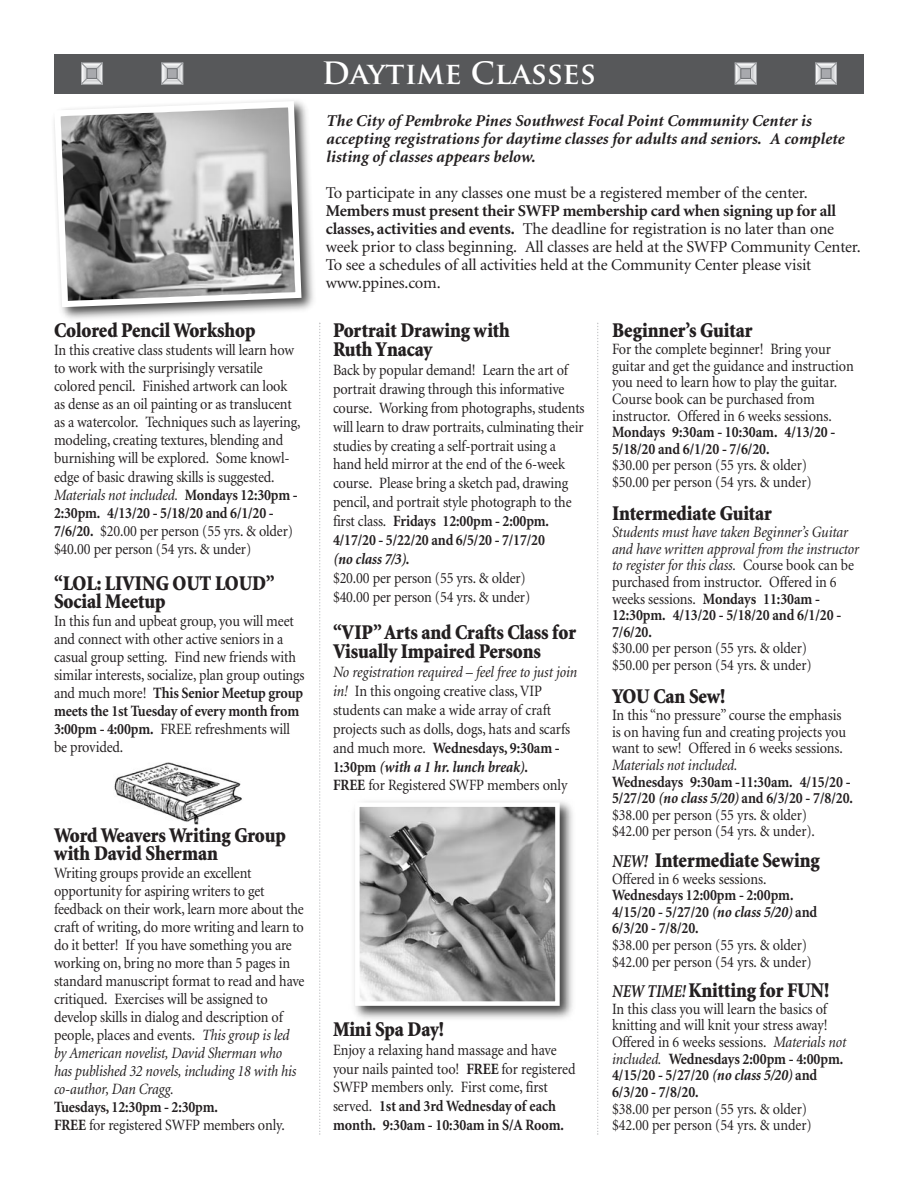
<style>
.page{position:relative;width:918px;height:1188px;background:#fff}
.page>*{position:absolute;margin:0;border:0;box-sizing:border-box;transform-origin:0 0}
.t1{font:700 30px "Trajan Pro";color:#fff}
.t2{font:900 21px/18px "Minion";letter-spacing:-.005em;color:#231f20;scale:.9 1}
.t3{font:16.5px/18px "Minion";letter-spacing:-.01em;color:#231f20}
.t4{font:italic 700 16.5px/18px "Minion";color:#231f20}
.t5{font:15.75px/18px "Minion";letter-spacing:-.01em;color:#231f20;scale:.9 1}
.t6{font:700 15.75px/16.6px "Minion";letter-spacing:-.005em;color:#231f20;scale:.9 1}
.t7{font:italic 15.75px/16.6px "Minion";letter-spacing:-.005em;color:#231f20;scale:.9 1}
.s1{font-style:italic}
.s2{font-weight:700}
.s3{font-weight:700;font-style:italic}
.s4{font-style:normal}
.s5{font-weight:700;font-style:normal}
.s6{font-weight:700;font-style:italic;font-size:18px}
</style>
<div class="page">
<img style="left:114px;top:762px;width:128px;height:62px">
<div style="left:54px;top:54px;width:810px;height:39px;background:#57585a"></div>
<svg style="left:81px;top:63px;width:22px;height:21px"></svg>
<svg style="left:161px;top:63px;width:23px;height:21px"></svg>
<svg style="left:734px;top:63px;width:23px;height:21px"></svg>
<svg style="left:815px;top:63px;width:22px;height:21px"></svg>
<img style="left:62px;top:109px;width:259px;height:215px">
<svg style="left:54px;top:100px;width:251px;height:210px"></svg>
<svg style="left:319px;top:323px;width:1px;height:812px"></svg>
<svg style="left:597px;top:323px;width:1px;height:812px"></svg>
<img style="left:354px;top:801px;width:219px;height:218px">
<img style="left:360px;top:807px;width:195px;height:194px">
<div style="left:355px;top:802px;width:205px;height:204px;border:4px solid #fff"></div>
<p class="t2" style="left:54px;top:323px;width:225px">Colored Pencil Workshop</p>
<p class="t5" style="left:54px;top:343px;width:276px">In this creative class students will learn how to work with the surprisingly versatile colored pencil. Finished artwork can look as dense as an oil painting or as translucent as a watercolor. Techniques such as layering, modeling, creating textures, blending and burnishing will be explored. Some knowl - edge of basic drawing skills is suggested.<br><span class="s1">Materials not included.</span> <span class="s2">Mondays 12:30pm - 2:30pm. 4/13/20 - 5/18/20 and 6/1/20 - 7/6/20.</span> $20.00 per person (55 yrs. &amp; older)</p>
<p class="t5" style="left:54px;top:541px;width:221px">$40.00 per person (54 yrs. &amp; under)</p>
<p class="t2" style="left:54px;top:576px;width:247px">“LOL: LIVING OUT LOUD”<br>Social Meetup</p>
<p class="t5" style="left:54px;top:613px;width:280px">In this fun and upbeat group, you will meet and connect with other active seniors in a casual group setting. Find new friends with similar interests, socialize, plan group outings and much more! <span class="s2">This Senior Meetup group meets the 1st Tuesday of every month from 3:00pm - 4:00pm.</span> FREE refreshments will be provided.</p>
<p class="t2" style="left:54px;top:828px;width:259px">Word Weavers Writing Group with David Sherman</p>
<p class="t5" style="left:54px;top:865px;width:280px">Writing groups provide an excellent opportunity for aspiring writers to get feedback on their work, learn more about the craft of writing, do more writing and learn to do it better! If you have something you are working on, bring no more than 5 pages in standard manuscript format to read and have critiqued. Exercises will be assigned to develop skills in dialog and description of people, places and events. <span class="s1">This group is led by American novelist, David Sherman who<br>has published 32 novels, including 18 with his co-author, Dan Cragg.</span></p>
<p class="t6" style="left:54px;top:1100px;width:184px">Tuesdays, 12:30pm - 2:30pm.</p>
<p class="t5" style="left:54px;top:1118px;width:258px"><span class="s2">FREE</span> for registered SWFP members only.</p>
<p class="t1" style="left:322px;top:56px;width:276px">Daytime Classes</p>
<p class="t4" style="left:326px;top:114px;width:520px">The City of Pembroke Pines Southwest Focal Point Community Center is accepting registrations for daytime classes for adults and seniors. A complete listing of classes appears below.</p>
<p class="t3" style="left:326px;top:186px;width:536px">To participate in any classes one must be a registered member of the center.<br><span class="s2">Members must present their SWFP membership card when signing up for all classes, activities and events.</span> The deadline for registration is no later than one week prior to class beginning. All classes are held at the SWFP Community Center.<br>To see a schedules of all activities held at the Community Center please visit www.ppines.com.</p>
<p class="t2" style="left:333px;top:323px;width:198px;line-height:18.9px">Portrait Drawing with<br>Ruth Ynacay</p>
<p class="t5" style="left:333px;top:362px;width:281px;line-height:18.9px">Back by popular demand! Learn the art of portrait drawing through this informative course. Working from photographs, students will learn to draw portraits, culminating their studies by creating a self-portrait using a hand held mirror at the end of the 6-week course. Please bring a sketch pad, drawing pencil, and portrait style photograph to the first class. <span class="s2">Fridays 12:00pm - 2:00pm.<br>4/17/20 - 5/22/20 and 6/5/20 - 7/17/20<br></span><span class="s3">(no class 7/3)</span><span class="s2">.</span></p>
<p class="t5" style="left:333px;top:570px;width:216px">$20.00 per person (55 yrs. &amp; older)</p>
<p class="t5" style="left:333px;top:589px;width:221px">$40.00 per person (54 yrs. &amp; under)</p>
<p class="t2" style="left:333px;top:625px;width:272px;line-height:18.9px">“VIP” Arts and Crafts Class for<br>Visually Impaired Persons</p>
<p class="t5" style="left:333px;top:664px;width:273px;line-height:18.9px"><span class="s1">No registration required – feel free to just join in!</span> In this ongoing creative class, VIP students can make a wide array of craft projects such as dolls, dogs, hats and scarfs and much more. <span class="s2">Wednesdays, 9:30am - 1:30pm</span> <span class="s3">(with a 1 hr. lunch break)</span><span class="s2">.</span></p>
<p class="t5" style="left:333px;top:778px;width:262px"><span class="s2">FREE</span> for Registered SWFP members only</p>
<p class="t2" style="left:333px;top:1022px;width:125px">Mini Spa Day!</p>
<p class="t5" style="left:333px;top:1042px;width:271px;line-height:18.9px">Enjoy a relaxing hand massage and have your nails painted too! <span class="s2">FREE</span> for registered SWFP members only. First come, first served. <span class="s2">1st and 3rd Wednesday of each month. 9:30am - 10:30am in S/A Room.</span></p>
<p class="t2" style="left:612px;top:323px;width:158px">Beginner’s Guitar</p>
<p class="t5" style="left:612px;top:342px;width:270px;line-height:16.6px">For the complete beginner! Bring your guitar and get the guidance and instruction you need to learn how to play the guitar.<br>Course book can be purchased from instructor. Offered in 6 weeks sessions.</p>
<p class="t6" style="left:612px;top:425px;width:250px">Mondays 9:30am - 10:30am. 4/13/20 -<br>5/18/20 and 6/1/20 - 7/6/20.</p>
<p class="t5" style="left:612px;top:458px;width:218px">$30.00 per person (55 yrs. &amp; older)</p>
<p class="t5" style="left:612px;top:474px;width:223px">$50.00 per person (54 yrs. &amp; under)</p>
<p class="t2" style="left:612px;top:506px;width:179px">Intermediate Guitar</p>
<p class="t7" style="left:612px;top:525px;width:276px">Students must have taken Beginner’s Guitar and have written approval from the instructor to register for this class. <span class="s4">Course book can be purchased from instructor. Offered in 6 weeks sessions.</span> <span class="s5">Mondays 11:30am - 12:30pm. 4/13/20 - 5/18/20 and 6/1/20 - 7/6/20.</span></p>
<p class="t5" style="left:612px;top:641px;width:218px">$30.00 per person (55 yrs. &amp; older)</p>
<p class="t5" style="left:612px;top:657px;width:223px">$50.00 per person (54 yrs. &amp; under)</p>
<p class="t2" style="left:612px;top:689px;width:128px">YOU Can Sew!</p>
<p class="t5" style="left:612px;top:708px;width:262px;line-height:16.6px">In this “no pressure” course the emphasis is on having fun and creating projects you want to sew! Offered in 6 weeks sessions.<br><span class="s1">Materials not included.</span></p>
<p class="t6" style="left:612px;top:775px;width:269px">Wednesdays 9:30am -11:30am. 4/15/20 -<br>5/27/20 <span class="s1">(no class 5/20)</span> and 6/3/20 - 7/8/20.</p>
<p class="t5" style="left:612px;top:807px;width:218px">$38.00 per person (55 yrs. &amp; older)</p>
<p class="t5" style="left:612px;top:824px;width:227px">$42.00 per person (54 yrs. &amp; under).</p>
<p class="t2" style="left:612px;top:853px;width:232px"><span class="s6">NEW!</span> Intermediate Sewing</p>
<p class="t5" style="left:612px;top:871px;width:173px">Offered in 6 weeks sessions.</p>
<p class="t6" style="left:612px;top:888px;width:203px">Wednesdays 12:00pm - 2:00pm.</p>
<p class="t6" style="left:612px;top:905px;width:230px">4/15/20 - 5/27/20 <span class="s1">(no class 5/20)</span> and<br>6/3/20 - 7/8/20.</p>
<p class="t5" style="left:612px;top:937px;width:218px">$38.00 per person (55 yrs. &amp; older)</p>
<p class="t5" style="left:612px;top:954px;width:223px">$42.00 per person (54 yrs. &amp; under)</p>
<p class="t2" style="left:612px;top:983px;width:243px"><span class="s6">NEW TIME!</span> Knitting for FUN!</p>
<p class="t5" style="left:612px;top:1002px;width:262px;line-height:16.6px">In this class you will learn the basics of knitting and will knit your stress away!<br>Offered in 6 weeks sessions. <span class="s1">Materials not included.</span> <span class="s2">Wednesdays 2:00pm - 4:00pm.<br>4/15/20 - 5/27/20</span> <span class="s3">(no class 5/20)</span> <span class="s2">and 6/3/20 - 7/8/20.</span></p>
<p class="t5" style="left:612px;top:1101px;width:218px">$38.00 per person (55 yrs. &amp; older)</p>
<p class="t5" style="left:612px;top:1118px;width:223px">$42.00 per person (54 yrs. &amp; under)</p>
</div>
